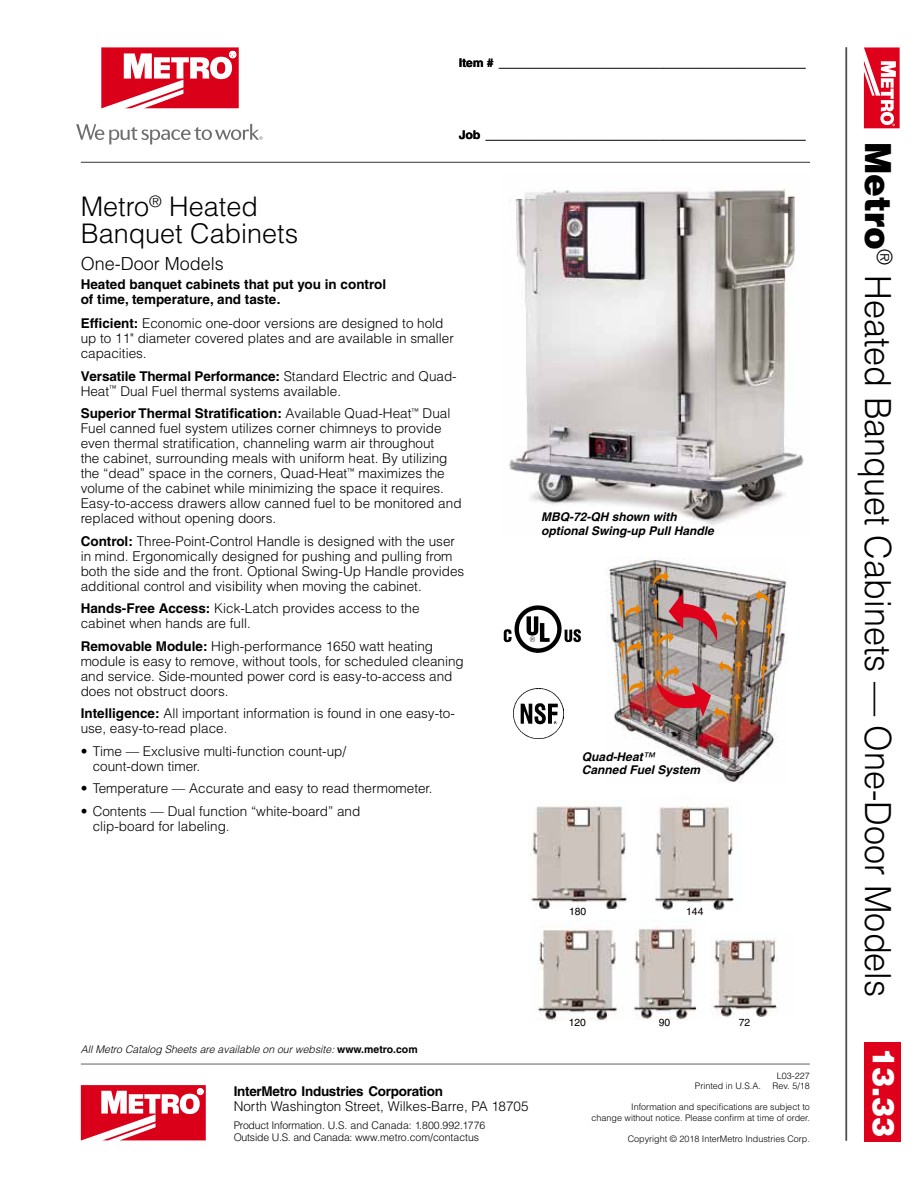
<style>
.page{position:relative;width:918px;height:1188px;background:#fff}
.page>*{position:absolute;margin:0;border:0;box-sizing:border-box;transform-origin:0 0}
.t1{font:300 36px "Helvetica";color:#000;scale:.95 1}
.t2{font:900 30px "Helvetica";color:#fff}
.t3{font:300 27px/27px "Helvetica";color:#000}
.t4{font:300 18px "Helvetica";color:#000}
.t5{font:300 13.5px/15px "Helvetica";color:#000}
.t6{font:700 13.5px/15px "Helvetica";color:#000}
.t7{font:700 13.5px "Helvetica";letter-spacing:-.02em;color:#000}
.t8{font:700 12px "Helvetica";color:#000}
.t9{font:italic 700 12px/13.5px "Helvetica";color:#000}
.t10{font:300 10.5px/12px "Helvetica";letter-spacing:-.02em;color:#000}
.t11{font:italic 300 10.5px "Helvetica";color:#000}
.t12{font:10.35px "Helvetica";color:#000}
.t13{font:300 9px/10.5px "Helvetica";color:#000;text-align:right}
.s1{font-weight:700}
.s2{font-weight:400}
.s3{font-weight:700;font-style:normal}
.s4{font-weight:900}
</style>
<div class="page">
<hr style="left:81px;top:162px;width:729px;height:1px;background:#6e6e6e">
<div style="left:864px;top:1042px;width:37px;height:100px;background:#df001b"></div>
<hr style="left:846px;top:47px;width:1px;height:1094px;background:#6e6e6e">
<svg style="left:864px;top:47px;width:36px;height:81px"></svg>
<svg style="left:101px;top:47px;width:138px;height:61px"></svg>
<svg style="left:76px;top:124px;width:187px;height:20px"></svg>
<svg style="left:81px;top:1085px;width:125px;height:55px"></svg>
<hr style="left:81px;top:1064px;width:729px;height:1px;background:#606060">
<img style="left:509px;top:188px;width:295px;height:337px">
<img style="left:503px;top:605px;width:78px;height:48px">
<img style="left:513px;top:689px;width:50px;height:50px">
<img style="left:606px;top:558px;width:181px;height:224px">
<svg style="left:652px;top:571px;width:17px;height:15px"></svg>
<svg style="left:755px;top:590px;width:16px;height:16px"></svg>
<svg style="left:757px;top:697px;width:7px;height:22px"></svg>
<svg style="left:760px;top:664px;width:7px;height:23px"></svg>
<svg style="left:765px;top:623px;width:8px;height:22px"></svg>
<svg style="left:621px;top:673px;width:23px;height:23px"></svg>
<svg style="left:619px;top:640px;width:23px;height:23px"></svg>
<svg style="left:617px;top:599px;width:24px;height:22px"></svg>
<img style="left:652px;top:593px;width:94px;height:60px">
<img style="left:655px;top:660px;width:87px;height:62px">
<img style="left:530px;top:806px;width:97px;height:103px">
<img style="left:713px;top:931px;width:65px;height:86px">
<img style="left:633px;top:919px;width:64px;height:100px">
<img style="left:537px;top:920px;width:86px;height:100px">
<img style="left:655px;top:805px;width:79px;height:105px">
<p class="t8" style="left:459px;top:55px;width:348px">Item # ______________________________________________</p>
<p class="t8" style="left:459px;top:127px;width:348px">Job ________________________________________________</p>
<h3 class="t3" style="left:81px;top:192px;width:219px">Metro<sup>®</sup> Heated<br>Banquet Cabinets</h3>
<h3 class="t4" style="left:81px;top:252px;width:145px">One-Door Models</h3>
<p class="t6" style="left:81px;top:277px;width:307px">Heated banquet cabinets that put you in control of time, temperature, and taste.</p>
<p class="t5" style="left:81px;top:316px;width:375px"><span class="s1">Efficient:</span> Economic one-door versions are designed to hold up to 11" diameter covered plates and are available in smaller capacities.</p>
<p class="t5" style="left:81px;top:368px;width:378px"><span class="s1">Versatile Thermal Performance:</span> Standard Electric and Quad-<br>Heat<sup>™</sup> Dual Fuel thermal systems available.</p>
<p class="t5" style="left:81px;top:406px;width:382px"><span class="s1">Superior Thermal Stratification:</span> Available Quad-Heat<sup>™</sup> Dual Fuel canned fuel system utilizes corner chimneys to provide even thermal stratification, channeling warm air throughout<br>the cabinet, surrounding meals with uniform heat. By utilizing the “dead” space in the corners, Quad-Heat<sup>™</sup> maximizes the volume of the cabinet while minimizing the space it requires.<br>Easy-to-access drawers allow canned fuel to be monitored and replaced without opening doors.</p>
<p class="t5" style="left:81px;top:533px;width:385px"><span class="s1">Control:</span> Three-Point-Control Handle is designed with the user in mind. Ergonomically designed for pushing and pulling from both the side and the front. Optional Swing-Up Handle provides additional control and visibility when moving the cabinet.</p>
<p class="t5" style="left:81px;top:601px;width:340px"><span class="s1">Hands-Free Access:</span> Kick-Latch provides access to the cabinet when hands are full.</p>
<p class="t5" style="left:81px;top:638px;width:385px"><span class="s1">Removable Module:</span> High-performance 1650 watt heating module is easy to remove, without tools, for scheduled cleaning and service. Side-mounted power cord is easy-to-access and does not obstruct doors.</p>
<p class="t5" style="left:81px;top:706px;width:376px"><span class="s1">Intelligence:</span> All important information is found in one easy-to&shy;use, easy-to-read place.</p>
<p class="t5" style="left:93px;top:743px;width:255px;text-indent:-12px">• Time — Exclusive multi-function count-up/ count-down timer.</p>
<p class="t5" style="left:81px;top:781px;width:353px">• Temperature — Accurate and easy to read thermometer.</p>
<p class="t5" style="left:93px;top:803px;width:269px;text-indent:-12px">• Contents — Dual function “white-board” and clip-board for labeling.</p>
<p class="t9" style="left:541px;top:510px;width:174px">MBQ-72-QH shown with optional Swing-up Pull Handle</p>
<p class="t9" style="left:582px;top:750px;width:120px">Quad-Heat<span class="s2">™<br></span>Canned Fuel System</p>
<p class="t12" style="left:569px;top:906px;width:19px">180</p>
<p class="t12" style="left:686px;top:906px;width:19px">144</p>
<p class="t11" style="left:81px;top:1043px;width:338px">All Metro Catalog Sheets are available on our website: <span class="s3">www.metro.com</span></p>
<p class="t7" style="left:234px;top:1083px;width:211px">InterMetro Industries Corporation</p>
<p class="t5" style="left:234px;top:1099px;width:296px">North Washington Street, Wilkes-Barre, PA 18705</p>
<p class="t10" style="left:234px;top:1119px;width:253px">Product Information. U.S. and Canada: 1.800.992.1776<br>Outside U.S. and Canada: www.metro.com/contactus</p>
<p class="t12" style="left:569px;top:1016px;width:19px">120</p>
<p class="t12" style="left:659px;top:1016px;width:13px">90</p>
<p class="t12" style="left:739px;top:1016px;width:13px">72</p>
<p class="t13" style="left:777px;top:1070px;width:35px">L03-227</p>
<p class="t13" style="left:695px;top:1081px;width:68px">Printed in U.S.A.</p>
<p class="t13" style="left:772px;top:1081px;width:39px">Rev. 5/18</p>
<p class="t13" style="left:592px;top:1102px;width:220px">Information and specifications are subject to<br>change without notice. Please confirm at time of order.</p>
<p class="t13" style="left:628px;top:1133px;width:184px">Copyright © 2018 InterMetro Industries Corp.</p>
<h1 class="t1" style="left:901px;top:142px;width:902px;rotate:90deg"><span class="s4">Metro</span><sup>®</sup> Heated Banquet Cabinets — One-Door Models</h1>
<h2 class="t2" style="left:903px;top:1048px;width:90px;rotate:90deg">13.33</h2>
</div>
